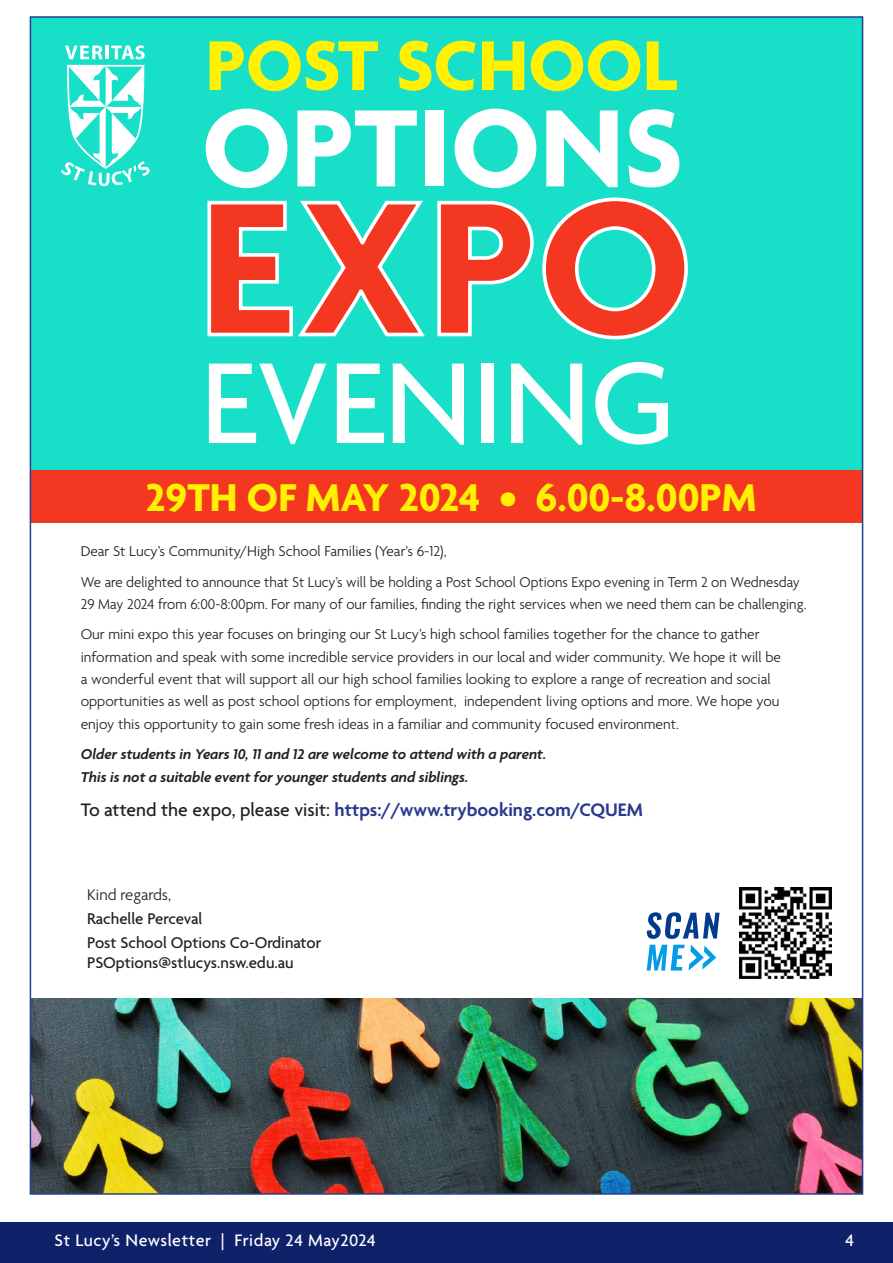
<style>
.page{position:relative;width:893px;height:1263px;background:#fff}
.page>*{position:absolute;margin:0;border:0;box-sizing:border-box;transform-origin:0 0}
.t1{font:500 124.5px "Agenda";color:#fff}
.t2{font:700 118.95px "Agenda";color:#fff}
.t3{font:700 76.2px "Agenda";color:#fff101}
.t4{font:700 42px "Agenda";color:#fff101}
.t5{font:600 19.5px "Agenda";color:#273a8d}
.t6{font:500 18px "Agenda";letter-spacing:.03em;color:#fff}
.t7{font:500 16.8px/24.2px "Agenda";color:#231f20}
.t8{font:300 15.45px/22.4px "Agenda";color:#231f20}
.t9{font:italic 600 15.45px/22.4px "Agenda";color:#231f20}
.s1{font-weight:500;color:#231f20}
.s2{font-weight:300}
</style>
<div class="page">
<div style="left:0;top:1222px;width:893px;height:41px;background:#0f2169"></div>
<div style="left:30px;top:17px;width:832px;height:456px;background:#18dfc8"></div>
<div style="left:30px;top:470px;width:832px;height:53px;background:#f43721"></div>
<img style="left:33px;top:998px;width:827px;height:194px">
<svg style="left:61px;top:45px;width:89px;height:141px"></svg>
<svg style="left:207px;top:197px;width:481px;height:143px"></svg>
<img style="left:740px;top:888px;width:91px;height:91px">
<svg style="left:647px;top:912px;width:72px;height:27px"></svg>
<svg style="left:647px;top:945px;width:69px;height:25px"></svg>
<p class="t3" style="left:206px;top:25px;width:473px">POST SCHOOL</p>
<p class="t2" style="left:202px;top:84px;width:483px">OPTIONS</p>
<p class="t1" style="left:201px;top:336px;width:475px">EVENING</p>
<p class="t4" style="left:146px;top:475px;width:612px">29TH OF MAY 2024 • 6.00-8.00PM</p>
<p class="t8" style="left:81px;top:537px;width:721px;line-height:30.3px">Dear St Lucy’s Community/High School Families (Year’s 6-12),<br>We are delighted to announce that St Lucy’s will be holding a Post School Options Expo evening in Term 2 on Wednesday</p>
<p class="t8" style="left:81px;top:590px;width:727px;line-height:30.3px">29 May 2024 from 6:00-8:00pm. For many of our families, finding the right services when we need them can be challenging.<br>Our mini expo this year focuses on bringing our St Lucy’s high school families together for the chance to gather</p>
<p class="t8" style="left:81px;top:646px;width:702px">information and speak with some incredible service providers in our local and wider community. We hope it will be a wonderful event that will support all our high school families looking to explore a range of recreation and social opportunities as well as post school options for employment, independent living options and more. We hope you enjoy this opportunity to gain some fresh ideas in a familiar and community focused environment.</p>
<p class="t9" style="left:81px;top:744px;width:467px">Older students in Years 10, 11 and 12 are welcome to attend with a parent.<br>This is not a suitable event for younger students and siblings.</p>
<p class="t5" style="left:81px;top:799px;width:564px"><span class="s1">To attend the expo, please visit:</span> https://www.trybooking.com/CQUEM</p>
<p class="t7" style="left:87px;top:883px;width:236px"><span class="s2">Kind regards,<br></span>Rachelle Perceval<br>Post School Options Co-Ordinator</p>
<p class="t7" style="left:87px;top:951px;width:208px">PSOptions@stlucys.nsw.edu.au</p>
<p class="t6" style="left:55px;top:1231px;width:323px">St Lucy’s Newsletter | Friday 24 May2024</p>
<p class="t6" style="left:845px;top:1231px;width:10px">4</p>
</div>
